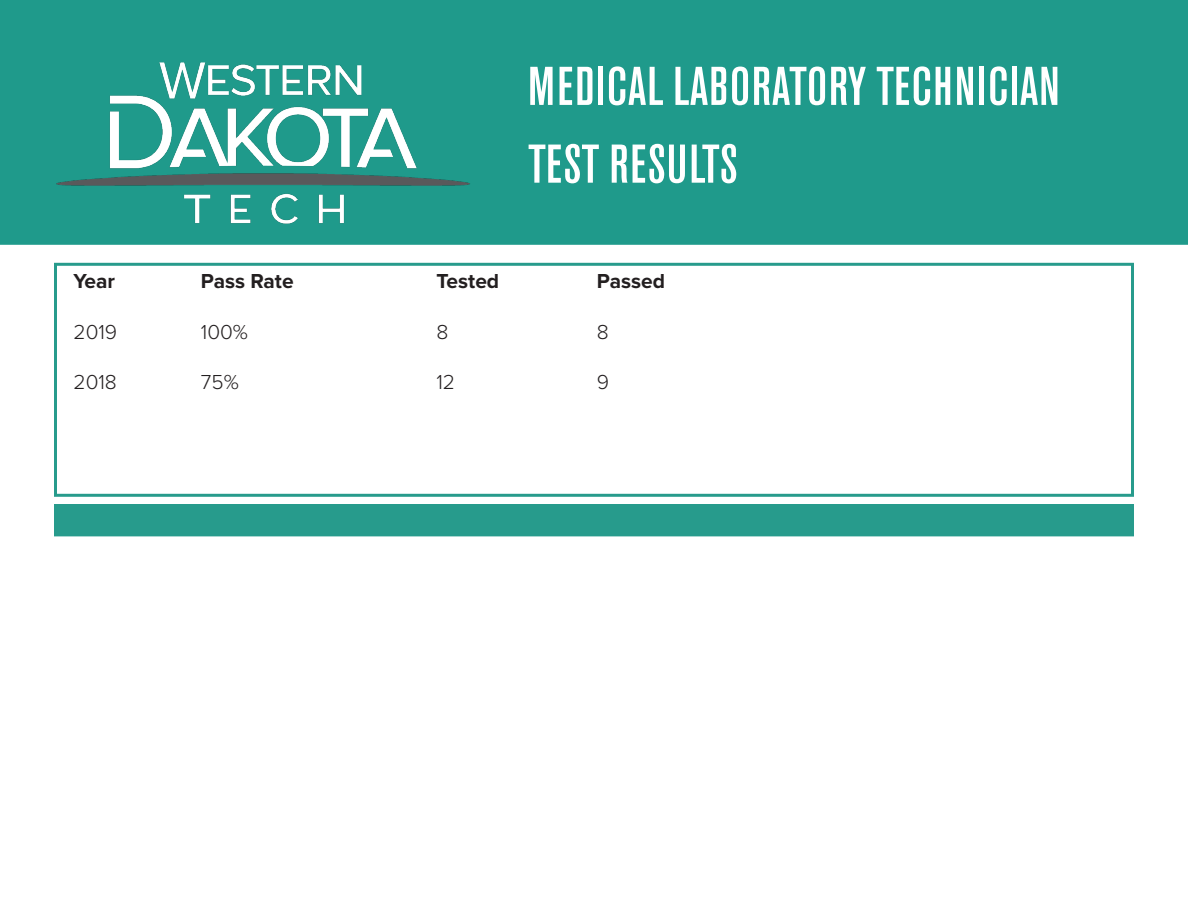
<style>
.page{position:relative;width:1188px;height:918px;background:#fff}
.page>*{position:absolute;margin:0;border:0;box-sizing:border-box;transform-origin:0 0}
.ProgramsList{font:500 condensed 54px "Akzidenz Grotesk BQ";letter-spacing:.03em;color:#fff}
.t1{font:700 21px "Proxima Nova";color:#231f20}
.t2{font:300 21px "Proxima Nova";color:#231f20}
</style>
<div class="page">
<div style="left:0;top:0;width:1188px;height:245px;background:#1f9a8b"></div>
<img style="left:46px;top:41px;width:434px;height:198px">
<div style="left:54px;top:504px;width:1080px;height:32px;background:#279b8c"></div>
<div style="left:54px;top:263px;width:1080px;height:234px;border:3px solid #279b8c"></div>
<p class="ProgramsList" style="left:528px;top:56px;width:533px">MEDICAL LABORATORY TECHNICIAN</p>
<p class="ProgramsList" style="left:528px;top:133px;width:211px">TEST RESULTS</p>
<p class="t1" style="left:74px;top:269px;width:43px">Year</p>
<p class="t1" style="left:201px;top:269px;width:94px">Pass Rate</p>
<p class="t1" style="left:436px;top:269px;width:64px">Tested</p>
<p class="t1" style="left:597px;top:269px;width:70px">Passed</p>
<p class="t2" style="left:74px;top:320px;width:45px">2019</p>
<p class="t2" style="left:201px;top:320px;width:49px">100%</p>
<p class="t2" style="left:436px;top:320px;width:13px">8</p>
<p class="t2" style="left:597px;top:320px;width:13px">8</p>
<p class="t2" style="left:74px;top:370px;width:45px">2018</p>
<p class="t2" style="left:201px;top:370px;width:39px">75%</p>
<p class="t2" style="left:436px;top:370px;width:20px">12</p>
<p class="t2" style="left:597px;top:370px;width:14px">9</p>
</div>
